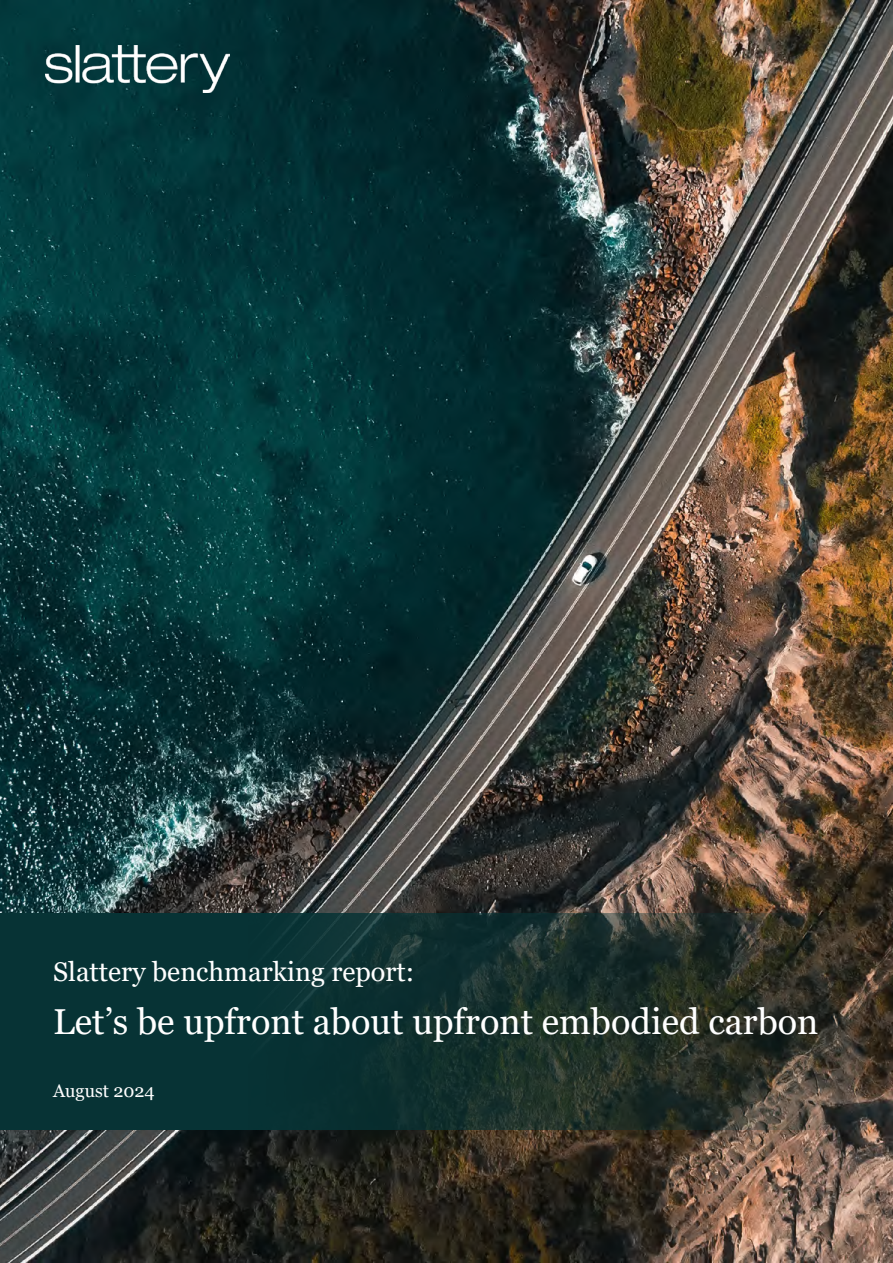
<style>
.page{position:relative;width:893px;height:1263px;background:#fff}
.page>*{position:absolute;margin:0;border:0;box-sizing:border-box;transform-origin:0 0}
.t1{font:36px "Georgia";color:#fff}
.t2{font:27px "Georgia";color:#fff}
.t3{font:18px "Georgia";color:#fff}
</style>
<div class="page">
<img style="left:0;top:0;width:893px;height:1263px">
<svg style="left:0;top:913px;width:893px;height:217px;background:#19322f"></svg>
<img style="left:46px;top:46px;width:183px;height:47px">
<p class="t2" style="left:53px;top:956px;width:363px">Slattery benchmarking report:</p>
<p class="t1" style="left:53px;top:1000px;width:767px">Let’s be upfront about upfront embodied carbon</p>
<p class="t3" style="left:53px;top:1080px;width:103px">August 2024</p>
</div>
